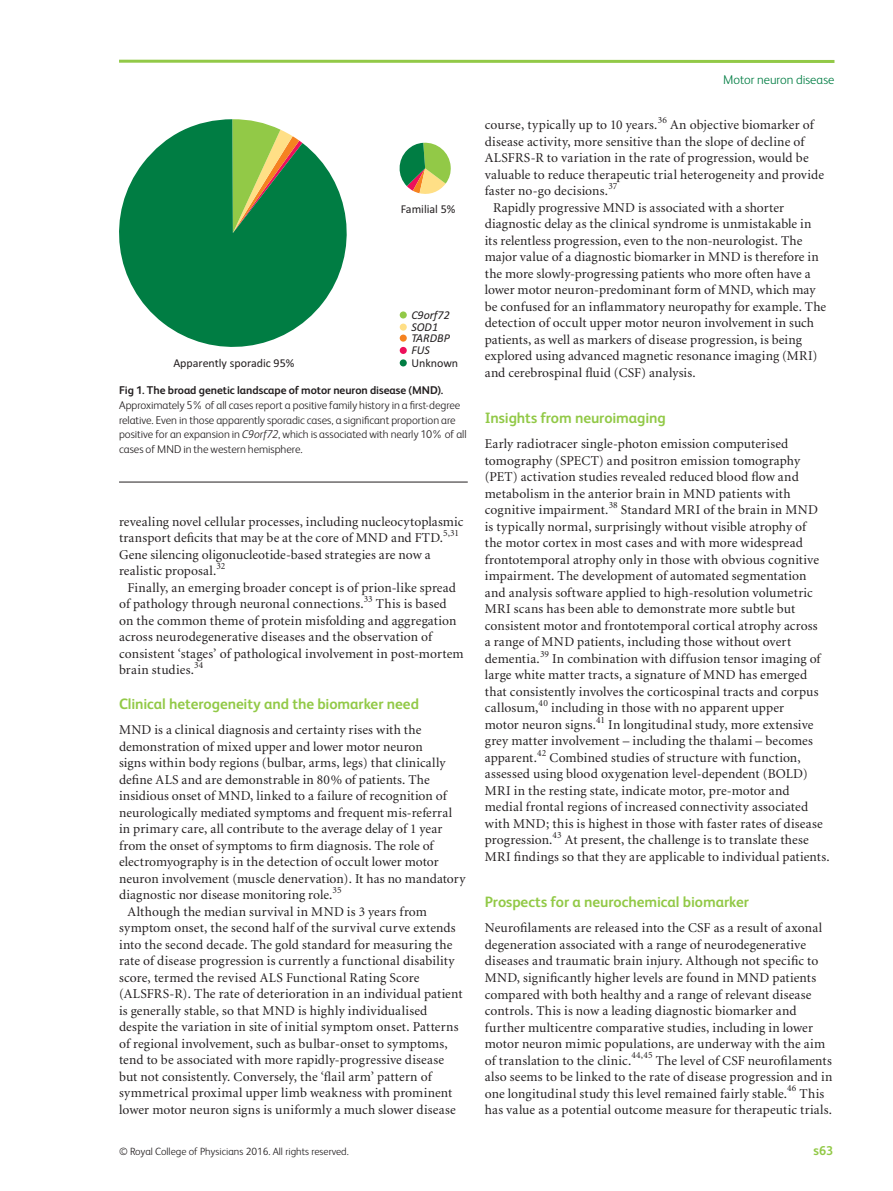
<style>
.page{position:relative;width:893px;height:1191px;background:#fff}
.page>*{position:absolute;margin:0;border:0;box-sizing:border-box;transform-origin:0 0}
.t1{font:700 15px "FS Albert";letter-spacing:-.01em;color:#92c947}
.t2{font:13.5px/16.5px "Minion";letter-spacing:.01em;color:#231f20}
.t3{font:300 12.75px "FS Albert";color:#007d43}
.t4{font:700 12.75px "FS Albert";color:#92c947}
.t5{font:12px "Calibri";color:#231f20}
.t6{font:italic 12px/12.1px "Calibri";color:#231f20}
.t7{font:300 11.25px/14.7px "FS Albert";letter-spacing:-.005em;color:#231f20}
.t8{font:700 11.25px "FS Albert";letter-spacing:-.005em;color:#231f20}
.t9{font:300 10.5px "FS Albert";color:#231f20}
.s1{font-style:italic}
.s2{font-size:13.5px}
</style>
<div class="page">
<hr style="left:119px;top:60px;width:715px;height:3px;background:#92c947">
<hr style="left:119px;top:482px;width:349px;height:1px;background:#231f20">
<svg style="left:119px;top:119px;width:228px;height:228px;fill:#007d43"></svg>
<svg style="left:399px;top:142px;width:52px;height:52px"></svg>
<div style="left:400px;top:311px;width:7px;height:7px;background:#92c947;border-radius:50%"></div>
<div style="left:400px;top:323px;width:7px;height:8px;background:#ffdf86;border-radius:50%"></div>
<div style="left:400px;top:334px;width:7px;height:8px;background:#f58220;border-radius:50%"></div>
<div style="left:400px;top:347px;width:7px;height:7px;background:#ed105b;border-radius:50%"></div>
<div style="left:400px;top:359px;width:7px;height:7px;background:#007d43;border-radius:50%"></div>
<p class="t5" style="left:401px;top:201px;width:56px">Familial 5%</p>
<p class="t6" style="left:411px;top:309px;width:40px">C9orf72<br>SOD1</p>
<p class="t6" style="left:411px;top:332px;width:40px">TARDBP<br>FUS</p>
<p class="t5" style="left:411px;top:356px;width:48px">Unknown</p>
<p class="t8" style="left:119px;top:386px;width:326px">Fig 1. The broad genetic landscape of motor neuron disease (MND).</p>
<p class="t7" style="left:119px;top:399px;width:349px">Approximately 5% of all cases report a positive family history in a first-degree relative. Even in those apparently sporadic cases, a significant proportion are positive for an expansion in <span class="s1">C9orf72</span> , which is associated with nearly 10% of all cases of MND in the western hemisphere.</p>
<p class="t5" style="left:173px;top:356px;width:122px">Apparently sporadic 95%</p>
<p class="t2" style="left:119px;top:514px;width:346px">revealing novel cellular processes, including nucleocytoplasmic transport deficits that may be at the core of MND and FTD. <sup>5,31<br></sup>Gene silencing oligonucleotide-based strategies are now a realistic proposal. <sup>32</sup></p>
<p class="t2" style="left:119px;top:580px;width:346px;text-indent:9px">Finally, an emerging broader concept is of prion-like spread of pathology through neuronal connections. <sup>33</sup> This is based on the common theme of protein misfolding and aggregation across neurodegenerative diseases and the observation of consistent ‘stages’ of pathological involvement in post-mortem brain studies. <sup>34</sup></p>
<p class="t1" style="left:119px;top:698px;width:301px">Clinical heterogeneity and the biomarker need</p>
<p class="t2" style="left:119px;top:723px;width:304px">MND is a clinical diagnosis and certainty rises with the</p>
<p class="t2" style="left:119px;top:739px;width:305px">demonstration of mixed upper and lower motor neuron</p>
<p class="t2" style="left:119px;top:756px;width:328px">signs within body regions (bulbar, arms, legs) that clinically</p>
<p class="t2" style="left:119px;top:772px;width:312px">define ALS and are demonstrable in 80% of patients. The</p>
<p class="t2" style="left:119px;top:789px;width:329px">insidious onset of MND, linked to a failure of recognition of</p>
<p class="t2" style="left:119px;top:805px;width:335px">neurologically mediated symptoms and frequent mis-referral</p>
<p class="t2" style="left:119px;top:822px;width:325px">in primary care, all contribute to the average delay of 1 year</p>
<p class="t2" style="left:119px;top:838px;width:316px">from the onset of symptoms to firm diagnosis. The role of</p>
<p class="t2" style="left:119px;top:855px;width:321px">electromyography is in the detection of occult lower motor</p>
<p class="t2" style="left:119px;top:871px;width:348px">neuron involvement (muscle denervation). It has no mandatory</p>
<p class="t2" style="left:119px;top:888px;width:224px">diagnostic nor disease monitoring role. <sup>35</sup></p>
<p class="t2" style="left:128px;top:904px;width:301px">Although the median survival in MND is 3 years from</p>
<p class="t2" style="left:119px;top:921px;width:338px">symptom onset, the second half of the survival curve extends</p>
<p class="t2" style="left:119px;top:937px;width:335px">into the second decade. The gold standard for measuring the</p>
<p class="t2" style="left:119px;top:954px;width:337px">rate of disease progression is currently a functional disability</p>
<p class="t2" style="left:119px;top:970px;width:302px">score, termed the revised ALS Functional Rating Score</p>
<p class="t2" style="left:119px;top:987px;width:345px">(ALSFRS-R). The rate of deterioration in an individual patient</p>
<p class="t2" style="left:119px;top:1003px;width:310px">is generally stable, so that MND is highly individualised</p>
<p class="t2" style="left:119px;top:1020px;width:341px">despite the variation in site of initial symptom onset. Patterns</p>
<p class="t2" style="left:119px;top:1036px;width:330px">of regional involvement, such as bulbar-onset to symptoms,</p>
<p class="t2" style="left:119px;top:1053px;width:327px">tend to be associated with more rapidly-progressive disease</p>
<p class="t2" style="left:119px;top:1069px;width:314px">but not consistently. Conversely, the ‘flail arm’ pattern of</p>
<p class="t2" style="left:119px;top:1086px;width:335px">symmetrical proximal upper limb weakness with prominent</p>
<p class="t2" style="left:119px;top:1102px;width:338px">lower motor neuron signs is uniformly a much slower disease</p>
<p class="t3" style="left:723px;top:75px;width:113px">Motor neuron disease</p>
<p class="t2" style="left:485px;top:118px;width:330px">course, typically up to 10 years. <sup>36</sup> An objective biomarker of</p>
<p class="t2" style="left:485px;top:134px;width:321px">disease activity, more sensitive than the slope of decline of</p>
<p class="t2" style="left:485px;top:151px;width:325px">ALSFRS-R to variation in the rate of progression, would be</p>
<p class="t2" style="left:485px;top:167px;width:341px">valuable to reduce therapeutic trial heterogeneity and provide</p>
<p class="t2" style="left:485px;top:184px;width:134px">faster no-go decisions. <sup>37</sup></p>
<p class="t2" style="left:493px;top:200px;width:292px">Rapidly progressive MND is associated with a shorter</p>
<p class="t2" style="left:485px;top:217px;width:328px">diagnostic delay as the clinical syndrome is unmistakable in</p>
<p class="t2" style="left:485px;top:233px;width:319px">its relentless progression, even to the non-neurologist. The</p>
<p class="t2" style="left:485px;top:250px;width:336px">major value of a diagnostic biomarker in MND is therefore in</p>
<p class="t2" style="left:485px;top:266px;width:327px">the more slowly-progressing patients who more often have a</p>
<p class="t2" style="left:485px;top:283px;width:332px">lower motor neuron-predominant form of MND, which may</p>
<p class="t2" style="left:485px;top:299px;width:343px">be confused for an inflammatory neuropathy for example. The</p>
<p class="t2" style="left:485px;top:316px;width:331px">detection of occult upper motor neuron involvement in such</p>
<p class="t2" style="left:485px;top:332px;width:319px">patients, as well as markers of disease progression, is being</p>
<p class="t2" style="left:485px;top:349px;width:334px">explored using advanced magnetic resonance imaging (MRI)</p>
<p class="t2" style="left:485px;top:365px;width:212px">and cerebrospinal fluid (CSF) analysis.</p>
<p class="t1" style="left:485px;top:412px;width:183px">Insights from neuroimaging</p>
<p class="t2" style="left:485px;top:437px;width:346px">Early radiotracer single-photon emission computerised tomography (SPECT) and positron emission tomography (PET) activation studies revealed reduced blood flow and metabolism in the anterior brain in MND patients with cognitive impairment. <sup>38</sup> Standard MRI of the brain in MND is typically normal, surprisingly without visible atrophy of<br>the motor cortex in most cases and with more widespread frontotemporal atrophy only in those with obvious cognitive impairment. The development of automated segmentation and analysis software applied to high-resolution volumetric MRI scans has been able to demonstrate more subtle but consistent motor and frontotemporal cortical atrophy across<br>a range of MND patients, including those without overt dementia. <sup>39</sup> In combination with diffusion tensor imaging of large white matter tracts, a signature of MND has emerged that consistently involves the corticospinal tracts and corpus callosum, <sup>40</sup> including in those with no apparent upper<br>motor neuron signs. <sup>41</sup> In longitudinal study, more extensive grey matter involvement – including the thalami – becomes apparent. <sup>42</sup> Combined studies of structure with function, assessed using blood oxygenation level-dependent (BOLD)<br>MRI in the resting state, indicate motor, pre-motor and medial frontal regions of increased connectivity associated with MND; this is highest in those with faster rates of disease progression. <sup>43</sup> At present, the challenge is to translate these MRI findings so that they are applicable to individual patients.</p>
<p class="t1" style="left:485px;top:896px;width:266px">Prospects for a neurochemical biomarker</p>
<p class="t2" style="left:485px;top:921px;width:349px">Neurofilaments are released into the CSF as a result of axonal degeneration associated with a range of neurodegenerative diseases and traumatic brain injury. Although not specific to MND, significantly higher levels are found in MND patients compared with both healthy and a range of relevant disease controls. This is now a leading diagnostic biomarker and further multicentre comparative studies, including in lower motor neuron mimic populations, are underway with the aim of translation to the clinic. <sup>44,45</sup> The level of CSF neurofilaments also seems to be linked to the rate of disease progression and in one longitudinal study this level remained fairly stable. <sup>46</sup> This has value as a potential outcome measure for therapeutic trials.</p>
<p class="t9" style="left:119px;top:1147px;width:231px">© Royal College of Physicians 2016. All rights reserved.</p>
<p class="t4" style="left:814px;top:1145px;width:21px"><span class="s2">s</span>63</p>
</div>
